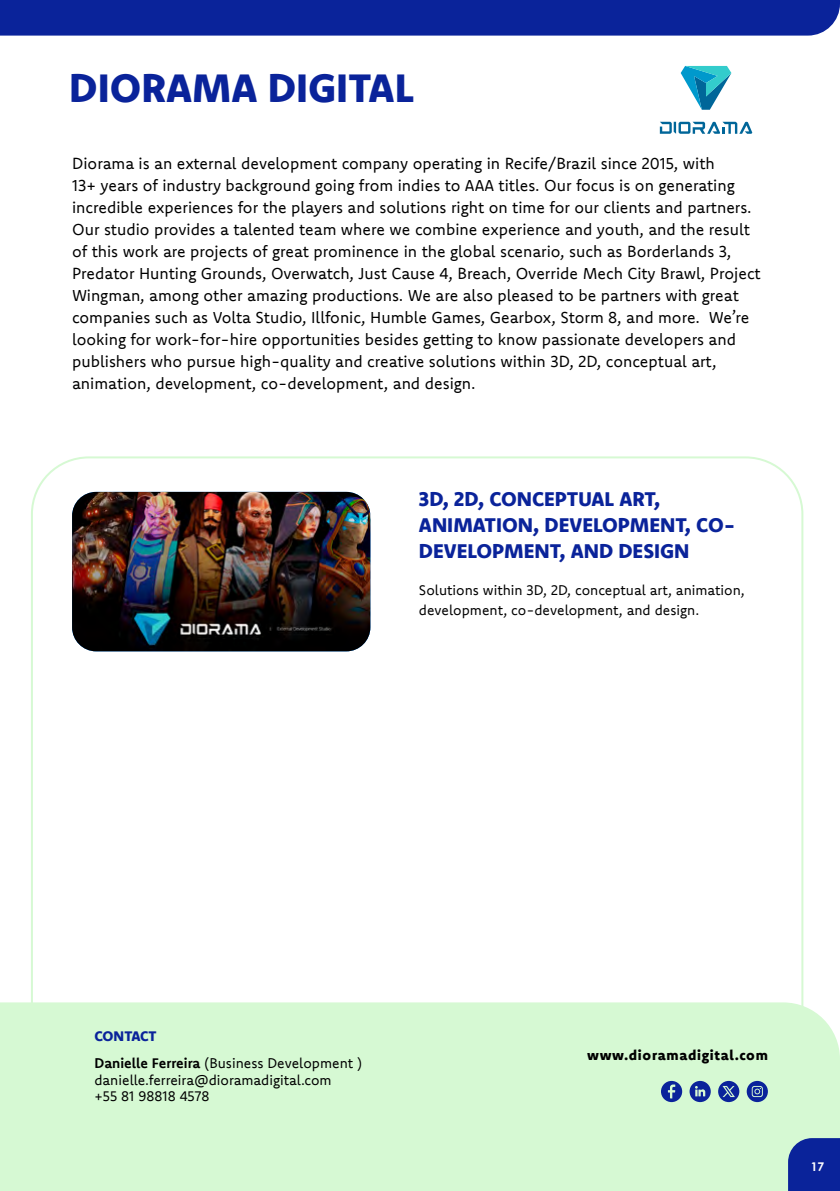
<style>
.page{position:relative;width:840px;height:1191px;background:#fff}
.page>*{position:absolute;margin:0;border:0;box-sizing:border-box;transform-origin:0 0}
.t1{font:800 40px "Komet";color:#0a239a}
.t2{font:800 20px/26px "Komet";color:#0a239a}
.t3{font:16px/22px "Komet";color:#000}
.t4{font:14px/16.8px "Komet";color:#000}
.t5{font:800 14px "Komet";letter-spacing:.05em;color:#000}
.t6{font:800 14px "Komet";letter-spacing:-.01em;color:#0a239a}
.t7{font:700 12px "Century Gothic";color:#fff}
.s1{font-weight:700}
</style>
<div class="page">
<svg style="left:31px;top:456px;width:772px;height:546px"></svg>
<div style="left:0;top:0;width:839px;height:36px;background:#0a239a"></div>
<div style="left:0;top:1002px;width:839px;height:189px;background:#d6f9d3"></div>
<svg style="left:680px;top:66px;width:51px;height:44px"></svg>
<svg style="left:659px;top:122px;width:93px;height:12px"></svg>
<svg style="left:787px;top:1138px;width:52px;height:53px;background:#17319d"></svg>
<svg style="left:660px;top:1081px;width:21px;height:21px"></svg>
<svg style="left:746px;top:1081px;width:21px;height:21px"></svg>
<svg style="left:689px;top:1081px;width:21px;height:21px"></svg>
<svg style="left:717px;top:1081px;width:22px;height:21px"></svg>
<img style="left:72px;top:492px;width:298px;height:159px">
<h1 class="t1" style="left:69px;top:62px;width:346px">DIORAMA DIGITAL</h1>
<p class="t3" style="left:72px;top:152px;width:689px">Diorama is an external development company operating in Recife/Brazil since 2015, with<br>13+ years of industry background going from indies to AAA titles. Our focus is on generating incredible experiences for the players and solutions right on time for our clients and partners.<br>Our studio provides a talented team where we combine experience and youth, and the result of this work are projects of great prominence in the global scenario, such as Borderlands 3, Predator Hunting Grounds, Overwatch, Just Cause 4, Breach, Override Mech City Brawl, Project Wingman, among other amazing productions. We are also pleased to be partners with great companies such as Volta Studio, Illfonic, Humble Games, Gearbox, Storm 8, and more. We’re looking for work-for-hire opportunities besides getting to know passionate developers and publishers who pursue high-quality and creative solutions within 3D, 2D, conceptual art, animation, development, co-development, and design.</p>
<p class="t2" style="left:419px;top:485px;width:318px">3D, 2D, CONCEPTUAL ART,<br>ANIMATION, DEVELOPMENT, CO-<br>DEVELOPMENT, AND DESIGN</p>
<p class="t4" style="left:419px;top:579px;width:327px;line-height:20px">Solutions within 3D, 2D, conceptual art, animation, development, co-development, and design.</p>
<p class="t6" style="left:94px;top:1027px;width:64px">CONTACT</p>
<p class="t4" style="left:94px;top:1054px;width:269px"><span class="s1">Danielle Ferreira</span> (Business Development ) danielle.ferreira@dioramadigital.com<br>+55 81 98818 4578</p>
<p class="t5" style="left:587px;top:1046px;width:182px">www.dioramadigital.com</p>
<p class="t7" style="left:810px;top:1157px;width:15px">17</p>
</div>
